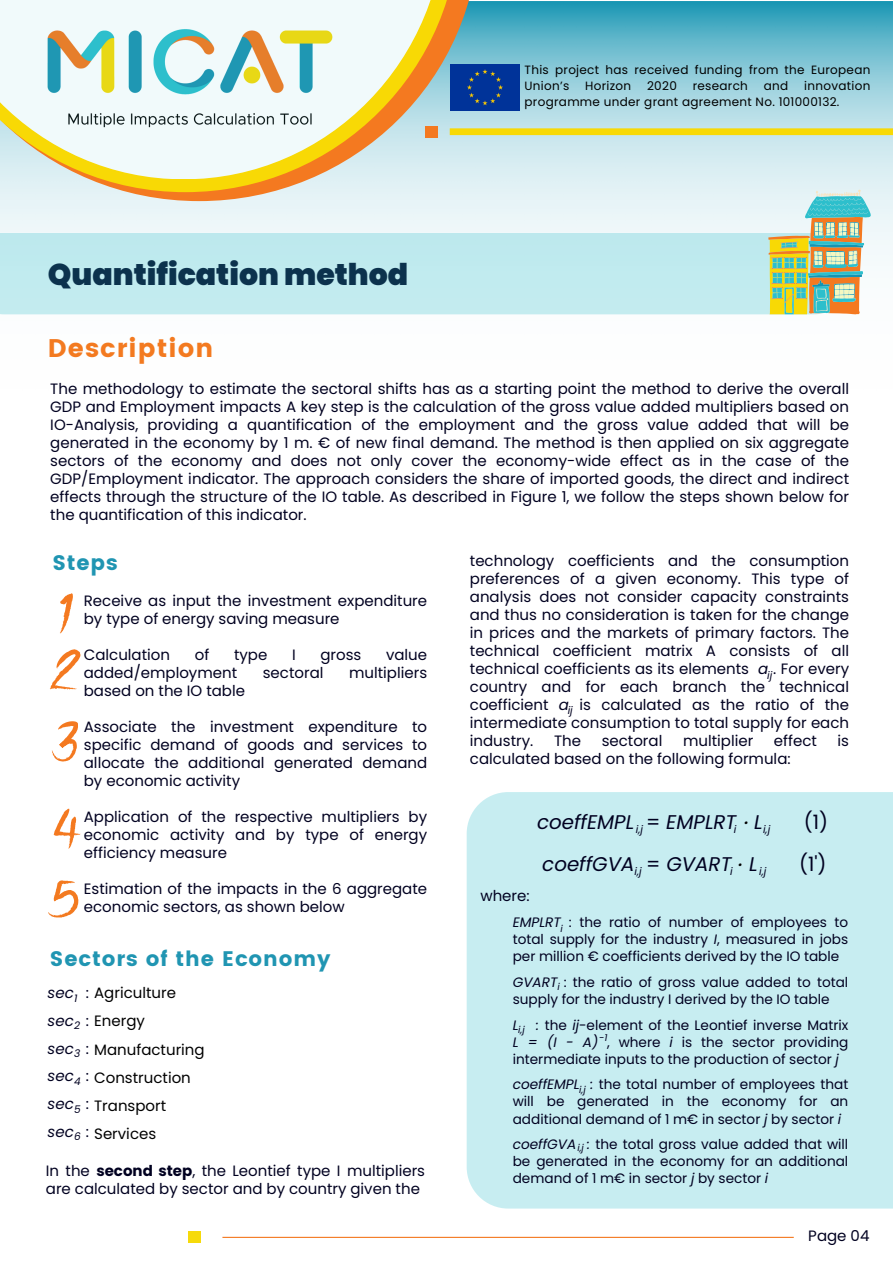
<style>
.page{position:relative;width:893px;height:1264px;background:#fff}
.page>*{position:absolute;margin:0;border:0;box-sizing:border-box;transform-origin:0 0}
.t1{font:900 30px "Poppins";color:#000020}
.t2{font:25.5px "Poppins";letter-spacing:.045em;color:#f37a20}
.t3{font:italic 21.9px "Poppins";color:#000}
.t4{font:21px "Poppins";letter-spacing:.045em;color:#2095b2}
.t5{font:italic 19.8px "Poppins";color:#000020}
.t6{font:19.8px "Poppins";color:#000020}
.t7{font:15px/18px "Poppins";color:#000020;text-align:justify}
.t8{font:15px "Poppins";color:#000}
.t9{font:italic 15px "Poppins";color:#000020}
.t10{font:13.65px/17.1px "Poppins";color:#000020;text-align:justify}
.t11{font:italic 13.65px "Poppins";color:#000020}
.t12{font:12px/16px "Poppins";letter-spacing:.025em;color:#000}
.t13{font:italic 10.5px "Poppins";color:#000020}
.t14{font:italic 9.6px "Poppins";color:#000020}
.s1{font-style:italic;color:#000020}
.s2{color:#000020}
.s3{font-style:normal}
.s4{font-weight:700}
.s5{font-style:italic}
</style>
<div class="page">
<svg style="left:0;top:1px;width:892px;height:314px;background:#b0dae4"></svg>
<svg style="left:0;top:0;width:479px;height:201px;background:#ccd4ce"></svg>
<svg style="left:0;top:0;width:459px;height:192px;background:#e0d19c"></svg>
<div style="left:450px;top:64px;width:69px;height:46px;background:#039"></div>
<div style="left:449px;top:128px;width:443px;height:7px;background:#f8d905"></div>
<svg style="left:0;top:0;width:445px;height:179px;fill:#f1fafb"></svg>
<div style="left:425px;top:126px;width:12px;height:12px;background:#f47920"></div>
<div style="left:188px;top:1230px;width:13px;height:12px;background:#f6da0b"></div>
<hr style="left:222px;top:1236px;width:571px;height:1px;background:#f47920">
<div style="left:0;top:233px;width:768px;height:81px;background:#c1ebef"></div>
<svg style="left:768px;top:190px;width:102px;height:124px;background:#b8c798"></svg>
<div style="left:466px;top:792px;width:426px;height:416px;background:#c7edf1"></div>
<svg style="left:60px;top:593px;width:13px;height:41px"></svg>
<svg style="left:50px;top:649px;width:30px;height:41px"></svg>
<svg style="left:52px;top:721px;width:26px;height:41px"></svg>
<svg style="left:54px;top:808px;width:26px;height:40px"></svg>
<svg style="left:48px;top:880px;width:31px;height:37px"></svg>
<p class="t1" style="left:48px;top:253px;width:362px">Quantification method</p>
<p class="t12" style="left:524px;top:62px;width:347px">This project has received funding from the European<br>Union’s</p>
<p class="t12" style="left:524px;top:78px;width:347px;text-indent:279px">innovation programme under grant agreement No. 101000132.</p>
<p class="t12" style="left:585px;top:78px;width:47px">Horizon</p>
<p class="t12" style="left:647px;top:78px;width:31px">2020</p>
<p class="t12" style="left:692px;top:78px;width:57px">research</p>
<p class="t12" style="left:763px;top:78px;width:26px">and</p>
<p class="t2" style="left:48px;top:333px;width:167px">Description</p>
<p class="t7" style="left:50px;top:379px;width:800px">The methodology to estimate the sectoral shifts has as a starting point the method to derive the overall GDP and Employment impacts A key step is the calculation of the gross value added multipliers based on IO-Analysis, providing a quantification of the employment and the gross value added that will be generated in the economy by 1 m. € of new final demand. The method is then applied on six aggregate sectors of the economy and does not only cover the economy-wide effect as in the case of the GDP/Employment indicator. The approach considers the share of imported goods, the direct and indirect effects through the structure of the IO table. As described in Figure 1, we follow the steps shown below for the quantification of this indicator.</p>
<p class="t4" style="left:52px;top:550px;width:67px">Steps</p>
<p class="t7" style="left:84px;top:592px;width:345px">Receive as input the investment expenditure by type of energy saving measure</p>
<p class="t7" style="left:84px;top:646px;width:88px">Calculation</p>
<p class="t7" style="left:195px;top:646px;width:16px">of</p>
<p class="t7" style="left:234px;top:646px;width:35px">type</p>
<p class="t7" style="left:292px;top:646px;width:5px">I</p>
<p class="t7" style="left:320px;top:646px;width:42px">gross</p>
<p class="t7" style="left:386px;top:646px;width:43px">value</p>
<p class="t7" style="left:84px;top:664px;width:155px">added/employment</p>
<p class="t7" style="left:263px;top:664px;width:62px">sectoral</p>
<p class="t7" style="left:349px;top:664px;width:80px">multipliers</p>
<p class="t7" style="left:84px;top:682px;width:163px">based on the IO table</p>
<p class="t7" style="left:84px;top:718px;width:345px">Associate the investment expenditure to specific demand of goods and services to allocate the additional generated demand by economic activity</p>
<p class="t7" style="left:84px;top:807px;width:345px">Application of the respective multipliers by economic activity and by type of energy efficiency measure</p>
<p class="t7" style="left:84px;top:879px;width:345px">Estimation of the impacts in the 6 aggregate economic sectors, as shown below</p>
<p class="t4" style="left:50px;top:946px;width:282px">Sectors of the Economy</p>
<p class="t8" style="left:48px;top:982px;width:130px"><span class="s1">sec</span> <span class="s2">:</span> Agriculture</p>
<p class="t8" style="left:48px;top:1010px;width:99px"><span class="s1">sec</span> <span class="s2">:</span> Energy</p>
<p class="t8" style="left:48px;top:1038px;width:158px"><span class="s1">sec</span> <span class="s2">:</span> Manufacturing</p>
<p class="t8" style="left:48px;top:1066px;width:145px"><span class="s1">sec</span> <span class="s2">:</span> Construction</p>
<p class="t8" style="left:94px;top:1094px;width:74px">Transport</p>
<p class="t8" style="left:94px;top:1123px;width:63px">Services</p>
<p class="t13" style="left:74px;top:990px;width:5px">1</p>
<p class="t13" style="left:74px;top:1018px;width:8px">2</p>
<p class="t13" style="left:74px;top:1046px;width:8px">3</p>
<p class="t13" style="left:74px;top:1073px;width:8px">4</p>
<p class="t9" style="left:48px;top:1093px;width:43px">sec <span class="s3">:</span></p>
<p class="t13" style="left:74px;top:1101px;width:8px">5</p>
<p class="t9" style="left:48px;top:1120px;width:43px">sec <span class="s3">:</span></p>
<p class="t13" style="left:74px;top:1129px;width:8px">6</p>
<p class="t7" style="left:46px;top:1161px;width:380px">In the <span class="s4">second step</span>, the Leontief type I multipliers are calculated by sector and by country given the</p>
<p class="t7" style="left:470px;top:551px;width:381px">technology coefficients and the consumption preferences of a given economy. This type of analysis does not consider capacity constraints and thus no consideration is taken for the change in prices and the markets of primary factors. The technical coefficient matrix A consists of all technical coefficients as its elements <span class="s5">a</span> . For every country and for each branch the technical coefficient <span class="s5">a</span> is calculated as the ratio of the intermediate consumption to total supply for each industry.</p>
<p class="t13" style="left:767px;top:668px;width:7px">ij</p>
<p class="t13" style="left:567px;top:703px;width:7px">ij</p>
<p class="t7" style="left:554px;top:731px;width:28px">The</p>
<p class="t7" style="left:601px;top:731px;width:62px">sectoral</p>
<p class="t7" style="left:683px;top:731px;width:72px">multiplier</p>
<p class="t7" style="left:773px;top:731px;width:44px">effect</p>
<p class="t7" style="left:837px;top:731px;width:13px">is</p>
<p class="t7" style="left:470px;top:749px;width:322px">calculated based on the following formula:</p>
<p class="t5" style="left:537px;top:808px;width:227px">coeffEMPL <span class="s3">=</span> EMPLRT L</p>
<p class="t6" style="left:803px;top:808px;width:26px">(1)</p>
<p class="t3" style="left:744px;top:800px;width:6px">.</p>
<p class="t13" style="left:636px;top:821px;width:9px">i,j</p>
<p class="t13" style="left:733px;top:821px;width:4px">i</p>
<p class="t13" style="left:763px;top:821px;width:9px">i,j</p>
<p class="t7" style="left:480px;top:887px;width:51px">where:</p>
<p class="t5" style="left:542px;top:850px;width:94px">coeffGVA</p>
<p class="t3" style="left:738px;top:843px;width:6px">.</p>
<p class="t5" style="left:646px;top:850px;width:87px"><span class="s3">=</span> GVART</p>
<p class="t13" style="left:730px;top:863px;width:4px">i</p>
<p class="t5" style="left:749px;top:850px;width:10px">L</p>
<p class="t13" style="left:634px;top:863px;width:9px">i,j</p>
<p class="t13" style="left:759px;top:863px;width:9px">i,j</p>
<p class="t6" style="left:799px;top:850px;width:29px">(1')</p>
<p class="t10" style="left:512px;top:914px;width:337px"><span class="s5">EMPLRT</span> : the ratio of number of employees to total supply for the industry <span class="s5">I</span>, measured in jobs per million € coefficients derived by the IO table</p>
<p class="t10" style="left:512px;top:973px;width:337px"><span class="s5">GVART</span> : the ratio of gross value added to total supply for the industry I derived by the IO table</p>
<p class="t11" style="left:512px;top:1015px;width:7px">L</p>
<p class="t14" style="left:560px;top:921px;width:4px">i</p>
<p class="t14" style="left:557px;top:980px;width:4px">i</p>
<p class="t10" style="left:512px;top:1016px;width:337px;text-indent:23px"><span class="s5">:</span> the <span class="s5">ij</span>-element of the Leontief inverse Matrix <span class="s5">L = (I - A)</span> , where <span class="s5">i</span> is the sector providing intermediate inputs to the production of sector <span class="s5">j</span></p>
<p class="t10" style="left:512px;top:1076px;width:337px"><span class="s5">coeffEMPL :</span> the total number of employees that will be generated in the economy for an additional demand of 1 m€ in sector <span class="s5">j</span> by sector <span class="s5">i</span></p>
<p class="t10" style="left:512px;top:1135px;width:337px"><span class="s5">coeffGVA :</span> the total gross value added that will be generated in the economy for an additional demand of 1 m€ in sector <span class="s5">j</span> by sector <span class="s5">i</span></p>
<p class="t14" style="left:518px;top:1022px;width:8px">i,j</p>
<p class="t14" style="left:599px;top:1030px;width:10px">-1</p>
<p class="t14" style="left:579px;top:1082px;width:8px">i,j</p>
<p class="t14" style="left:577px;top:1141px;width:8px">i,j</p>
<p class="t7" style="left:808px;top:1226px;width:63px">Page 04</p>
</div>
